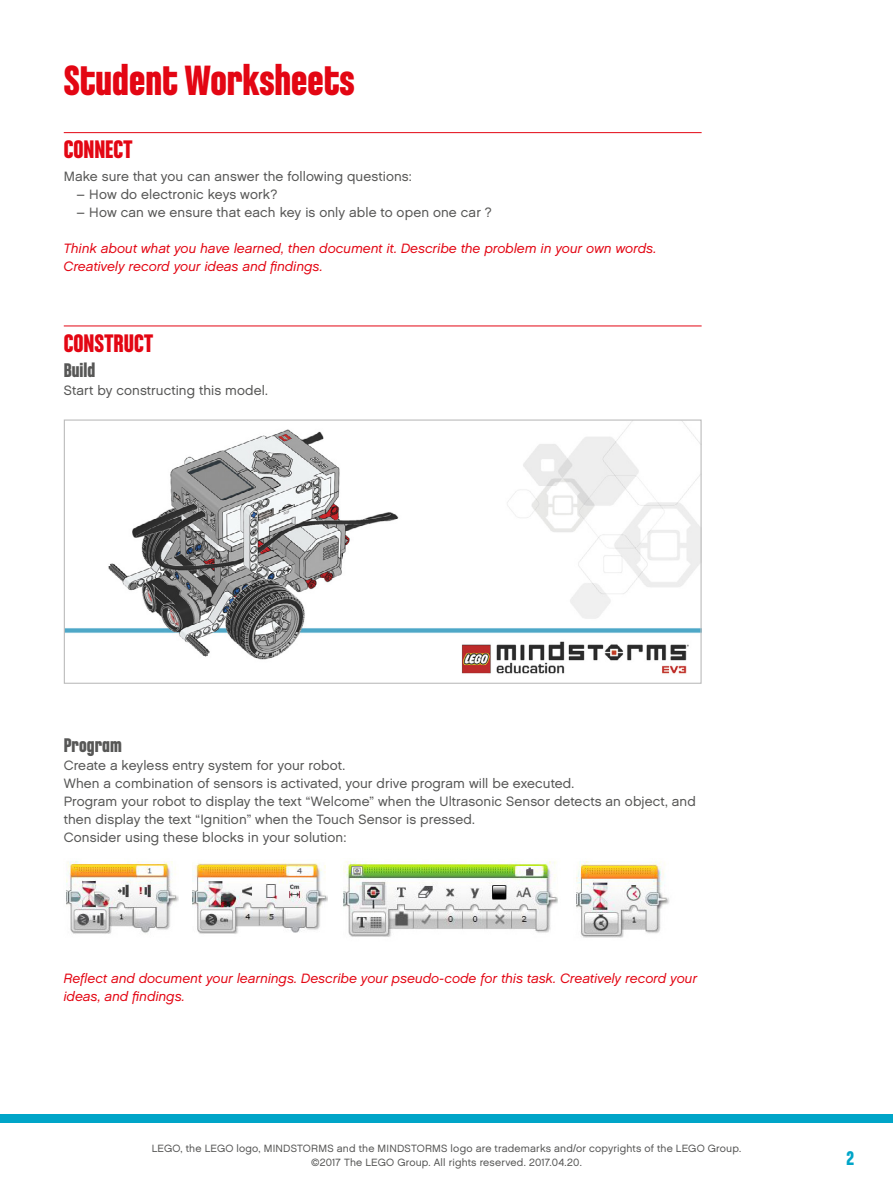
<style>
.page{position:relative;width:893px;height:1191px;background:#fff}
.page>*{position:absolute;margin:0;border:0;box-sizing:border-box;transform-origin:0 0}
.t1{font:700 45px "LEGO Chalet Comprime 80";color:#e30613}
.t2{font:700 27px "LEGO Chalet Comprime 80";color:#e30613}
.t3{font:700 21px "LEGO Chalet Comprime 80";color:#575756}
.t4{font:700 21px "LEGO Chalet Comprime 80";color:#00a5c8}
.t5{font:13.5px/18px "LEGO Chalet 60";letter-spacing:.005em;color:#575756}
.t6{font:italic 13.5px/18px "LEGO Chalet 60";color:#e30613}
.t7{font:10.5px/13.5px "LEGO Chalet 60";letter-spacing:.015em;color:#575756;text-align:center}
</style>
<div class="page">
<div style="left:0;top:1114px;width:893px;height:9px;background:#00a5c8"></div>
<hr style="left:64px;top:132px;width:638px;height:1px;background:#e30613">
<hr style="left:64px;top:326px;width:638px;height:1px;background:#e30613">
<img style="left:66px;top:421px;width:634px;height:253px">
<div style="left:64px;top:419px;width:638px;height:265px;border:1px solid #bcbcbc"></div>
<img style="left:192px;top:863px;width:135px;height:71px">
<img style="left:343px;top:861px;width:215px;height:76px">
<img style="left:576px;top:861px;width:94px;height:77px">
<img style="left:66px;top:861px;width:113px;height:73px">
<h1 class="t1" style="left:64px;top:54px;width:292px">Student Worksheets</h1>
<h2 class="t2" style="left:64px;top:134px;width:70px">CONNECT</h2>
<p class="t5" style="left:64px;top:167px;width:350px">Make sure that you can answer the following questions:</p>
<p class="t5" style="left:77px;top:185px;width:202px">– How do electronic keys work?</p>
<p class="t5" style="left:77px;top:203px;width:417px">– How can we ensure that each key is only able to open one car ?</p>
<p class="t6" style="left:64px;top:239px;width:594px">Think about what you have learned, then document it. Describe the problem in your own words.<br>Creatively record your ideas and findings.</p>
<h2 class="t2" style="left:64px;top:327px;width:91px">CONSTRUCT</h2>
<h3 class="t3" style="left:64px;top:358px;width:33px">Build</h3>
<p class="t5" style="left:64px;top:381px;width:206px">Start by constructing this model.</p>
<h3 class="t3" style="left:64px;top:733px;width:59px">Program</h3>
<p class="t5" style="left:64px;top:756px;width:634px">Create a keyless entry system for your robot.<br>When a combination of sensors is activated, your drive program will be executed.<br>Program your robot to display the text “Welcome” when the Ultrasonic Sensor detects an object, and then display the text “Ignition” when the Touch Sensor is pressed.<br>Consider using these blocks in your solution:</p>
<p class="t6" style="left:64px;top:968px;width:635px">Reflect and document your learnings. Describe your pseudo-code for this task. Creatively record your ideas, and findings.</p>
<p class="t7" style="left:152px;top:1141px;width:591px">LEGO, the LEGO logo, MINDSTORMS and the MINDSTORMS logo are trademarks and/or copyrights of the LEGO Group. ©2017 The LEGO Group. All rights reserved. 2017.04.20.</p>
<h3 class="t4" style="left:842px;top:1146px;width:18px">8 62</h3>
</div>
